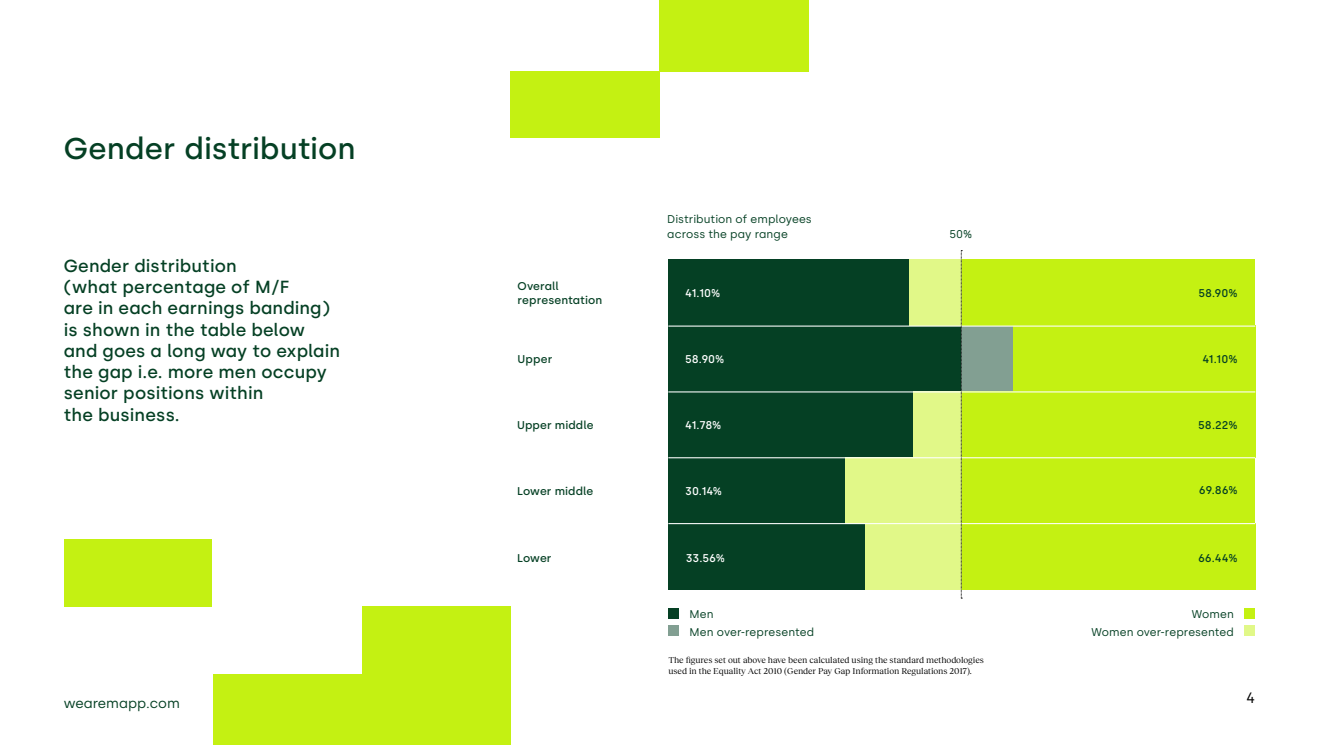
<style>
.page{position:relative;width:1319px;height:745px;background:#fff}
.page>*{position:absolute;margin:0;border:0;box-sizing:border-box;transform-origin:0 0}
.t1{font:500 30px "Silka";letter-spacing:.005em;color:#054024}
.t2{font:500 17.5px/21.2px "Silka";letter-spacing:.01em;color:#054024}
.t3{font:15px "Silka";color:#000}
.t4{font:13.75px "Silka";color:#054024}
.t5{font:11.25px/15px "Silka";letter-spacing:.005em;color:#054024}
.t6{font:500 11.25px/13.5px "Silka";letter-spacing:.005em;color:#054024}
.t7{font:500 11.25px "Silka";letter-spacing:-.01em;color:#fff}
.t8{font:8.75px/11.2px "Reckless Neue";color:#000}
</style>
<div class="page">
<div style="left:668px;top:325px;width:344px;height:66px;background:#054024"></div>
<div style="left:961px;top:325px;width:293px;height:66px;background:#c4f112"></div>
<div style="left:960px;top:325px;width:52px;height:66px;background:#829f92"></div>
<div style="left:843px;top:523px;width:411px;height:66px;background:#c4f112"></div>
<div style="left:913px;top:391px;width:341px;height:66px;background:#c4f112"></div>
<div style="left:668px;top:457px;width:586px;height:66px;background:#c4f112"></div>
<div style="left:909px;top:259px;width:345px;height:66px;background:#c4f112"></div>
<div style="left:668px;top:259px;width:241px;height:66px;background:#054024"></div>
<div style="left:668px;top:391px;width:245px;height:66px;background:#054024"></div>
<div style="left:668px;top:457px;width:177px;height:66px;background:#054024"></div>
<div style="left:668px;top:523px;width:197px;height:66px;background:#054024"></div>
<div style="left:865px;top:523px;width:96px;height:66px;background:#e1f888"></div>
<div style="left:909px;top:259px;width:52px;height:66px;background:#e1f888"></div>
<div style="left:913px;top:391px;width:48px;height:66px;background:#e1f888"></div>
<div style="left:845px;top:457px;width:116px;height:66px;background:#e1f888"></div>
<div style="left:1244px;top:625px;width:10px;height:10px;background:#e1f888"></div>
<div style="left:668px;top:607px;width:11px;height:11px;background:#054024"></div>
<div style="left:668px;top:625px;width:11px;height:10px;background:#829f92"></div>
<div style="left:1244px;top:607px;width:10px;height:11px;background:#c4f112"></div>
<div style="left:659px;top:0;width:149px;height:71px;background:#c4f112"></div>
<div style="left:510px;top:71px;width:149px;height:66px;background:#c4f112"></div>
<div style="left:213px;top:606px;width:297px;height:138px;background:#c4f112"></div>
<div style="left:64px;top:539px;width:149px;height:67px;background:#c4f112"></div>
<div style="left:212px;top:539px;width:149px;height:134px;background:#fff"></div>
<hr style="left:668px;top:522px;width:586px;height:2px;background:#fff">
<hr style="left:668px;top:391px;width:586px;height:1px;background:#fff">
<hr style="left:668px;top:457px;width:586px;height:1px;background:#fff">
<hr style="left:668px;top:325px;width:586px;height:1px;background:#fff">
<svg style="left:960px;top:250px;width:2px;height:348px"></svg>
<h1 class="t1" style="left:64px;top:131px;width:293px">Gender distribution</h1>
<p class="t2" style="left:64px;top:255px;width:277px">Gender distribution<br>(what percentage of M/F<br>are in each earnings banding) is shown in the table below and goes a long way to explain the gap i.e. more men occupy senior positions within<br>the business.</p>
<p class="t4" style="left:64px;top:694px;width:118px">wearemapp.com</p>
<p class="t5" style="left:667px;top:212px;width:146px">Distribution of employees across the pay range</p>
<p class="t5" style="left:949px;top:227px;width:24px">50%</p>
<p class="t6" style="left:517px;top:279px;width:86px">Overall representation</p>
<p class="t7" style="left:685px;top:286px;width:37px">41.10%</p>
<p class="t6" style="left:1198px;top:286px;width:41px">58.90%</p>
<p class="t6" style="left:517px;top:352px;width:36px">Upper</p>
<p class="t7" style="left:685px;top:352px;width:41px">58.90%</p>
<p class="t6" style="left:1202px;top:352px;width:37px">41.10%</p>
<p class="t6" style="left:517px;top:418px;width:78px">Upper middle</p>
<p class="t7" style="left:685px;top:418px;width:38px">41.78%</p>
<p class="t6" style="left:1197px;top:418px;width:41px">58.22%</p>
<p class="t6" style="left:517px;top:483px;width:78px">Lower middle</p>
<p class="t7" style="left:685px;top:483px;width:38px">30.14%</p>
<p class="t6" style="left:1198px;top:483px;width:40px">69.86%</p>
<p class="t6" style="left:517px;top:551px;width:36px">Lower</p>
<p class="t7" style="left:685px;top:551px;width:41px">33.56%</p>
<p class="t6" style="left:1197px;top:551px;width:41px">66.44%</p>
<p class="t5" style="left:689px;top:605px;width:126px;line-height:17.8px">Men<br>Men over-represented</p>
<p class="t5" style="left:1091px;top:605px;width:144px;line-height:17.6px;text-align:right">Women<br>Women over-represented</p>
<p class="t8" style="left:668px;top:653px;width:317px">The figures set out above have been calculated using the standard methodologies used in the Equality Act 2010 (Gender Pay Gap Information Regulations 2017).</p>
<p class="t3" style="left:1245px;top:688px;width:11px">4</p>
</div>
